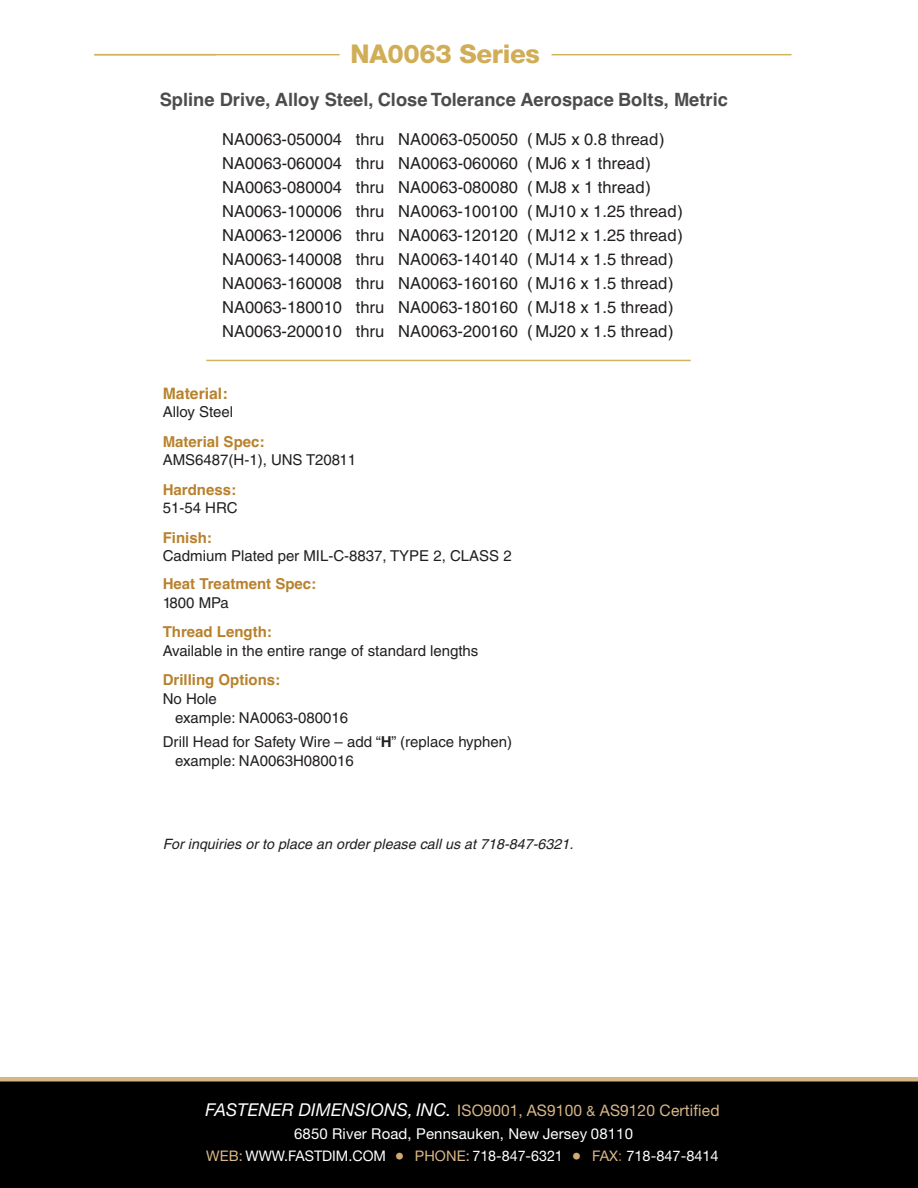
<style>
.page{position:relative;width:918px;height:1188px;background:#fff}
.page>*{position:absolute;margin:0;border:0;box-sizing:border-box;transform-origin:0 0}
.t1{font:800 25.8px "Helvetica Neue";letter-spacing:-.01em;color:#d0ad56}
.t2{font:700 18.3px "Helvetica";color:#4b4c4d}
.t3{font:16.5px/24px "Helvetica";color:#231f20}
.t4{font:15.9px "Helvetica Neue";letter-spacing:.01em;color:#d8b787}
.t5{font:700 15.75px "Helvetica";color:#b8822d}
.t6{font:15px/18.8px "Helvetica";color:#231f20}
.t7{font:700 15px "Helvetica";color:#b8822d}
.t8{font:15px "Helvetica Neue";letter-spacing:.01em;color:#fff}
.t9{font:14.55px "Helvetica Neue";color:#fff}
.t10{font:italic 14.25px "Helvetica";letter-spacing:.005em;color:#231f20}
.s1{font-weight:700}
.s2{font-style:italic;font-size:17.7px;color:#fff}
.s3{font-size:14.25px}
.s4{color:#d8b787}
.s5{font-size:19.2px;color:#d0aa73}
.s6{color:#b8822d}
</style>
<div class="page">
<div style="left:0;top:1082px;width:918px;height:106px;background:#000001"></div>
<div style="left:0;top:1077px;width:918px;height:5px;background:#d8b787"></div>
<hr style="left:94px;top:54px;width:246px;height:1px;background:#d3b25f">
<hr style="left:552px;top:54px;width:239px;height:1px;background:#d3b25f">
<hr style="left:206px;top:360px;width:485px;height:1px;background:#d3b25f">
<h1 class="t1" style="left:351px;top:45px;width:191px">NA0063 Series</h1>
<p class="t2" style="left:160px;top:89px;width:570px">Spline Drive, Alloy Steel, Close Tolerance Aerospace Bolts, Metric</p>
<p class="t3" style="left:222px;top:129px;width:462px">NA0063-050004 thru NA0063-050050 ( MJ5 x 0.8 thread)<br>NA0063-060004 thru NA0063-060060 ( MJ6 x 1 thread)<br>NA0063-080004 thru NA0063-080080 ( MJ8 x 1 thread)<br>NA0063-100006 thru NA0063-100100 ( MJ10 x 1.25 thread)<br>NA0063-120006 thru NA0063-120120 ( MJ12 x 1.25 thread)<br>NA0063-140008 thru NA0063-140140 ( MJ14 x 1.5 thread)<br>NA0063-160008 thru NA0063-160160 ( MJ16 x 1.5 thread)<br>NA0063-180010 thru NA0063-180160 ( MJ18 x 1.5 thread)<br>NA0063-200010 thru NA0063-200160 ( MJ20 x 1.5 thread)</p>
<p class="t5" style="left:163px;top:384px;width:66px">Material:</p>
<p class="t6" style="left:163px;top:404px;width:72px">Alloy Steel</p>
<p class="t7" style="left:163px;top:433px;width:103px">Material Spec:</p>
<p class="t6" style="left:163px;top:452px;width:195px">AMS6487(H-1), UNS T20811</p>
<p class="t7" style="left:163px;top:481px;width:75px">Hardness:</p>
<p class="t6" style="left:163px;top:500px;width:76px">51-54 HRC</p>
<p class="t7" style="left:163px;top:529px;width:51px">Finish:</p>
<p class="t6" style="left:163px;top:548px;width:350px">Cadmium Plated per MIL-C-8837, TYPE 2, CLASS 2</p>
<p class="t7" style="left:163px;top:575px;width:155px">Heat Treatment Spec:</p>
<p class="t6" style="left:163px;top:595px;width:68px">1800 MPa</p>
<p class="t7" style="left:163px;top:623px;width:111px">Thread Length:</p>
<p class="t6" style="left:163px;top:643px;width:317px">Available in the entire range of standard lengths</p>
<p class="t7" style="left:163px;top:671px;width:119px">Drilling Options:</p>
<p class="t6" style="left:175px;top:691px;width:174px;text-indent:-12px">No Hole<br>example: NA0063-080016</p>
<p class="t6" style="left:175px;top:734px;width:338px;text-indent:-12px">Drill Head for Safety Wire – add “<span class="s1">H</span>” (replace hyphen) example: NA0063H080016</p>
<p class="t10" style="left:163px;top:838px;width:412px">For inquiries or to place an order please call us at 718-847-6321.</p>
<p class="t4" style="left:205px;top:1105px;width:516px"><span class="s2">FASTENER DIMENSIONS, INC.</span> ISO9001, AS9100 <span class="s3">&amp;</span> AS9120 Certified</p>
<p class="t8" style="left:294px;top:1128px;width:340px">6850 River Road, Pennsauken, New Jersey 08110</p>
<p class="t9" style="left:206px;top:1150px;width:514px"><span class="s4">WEB:</span> WWW.FASTDIM.COM <span class="s5">•</span> <span class="s4">PHONE:</span> 718-847-6321 <span class="s5">•</span> <span class="s4">FAX</span><span class="s6">:</span> 718-847-8414</p>
</div>
